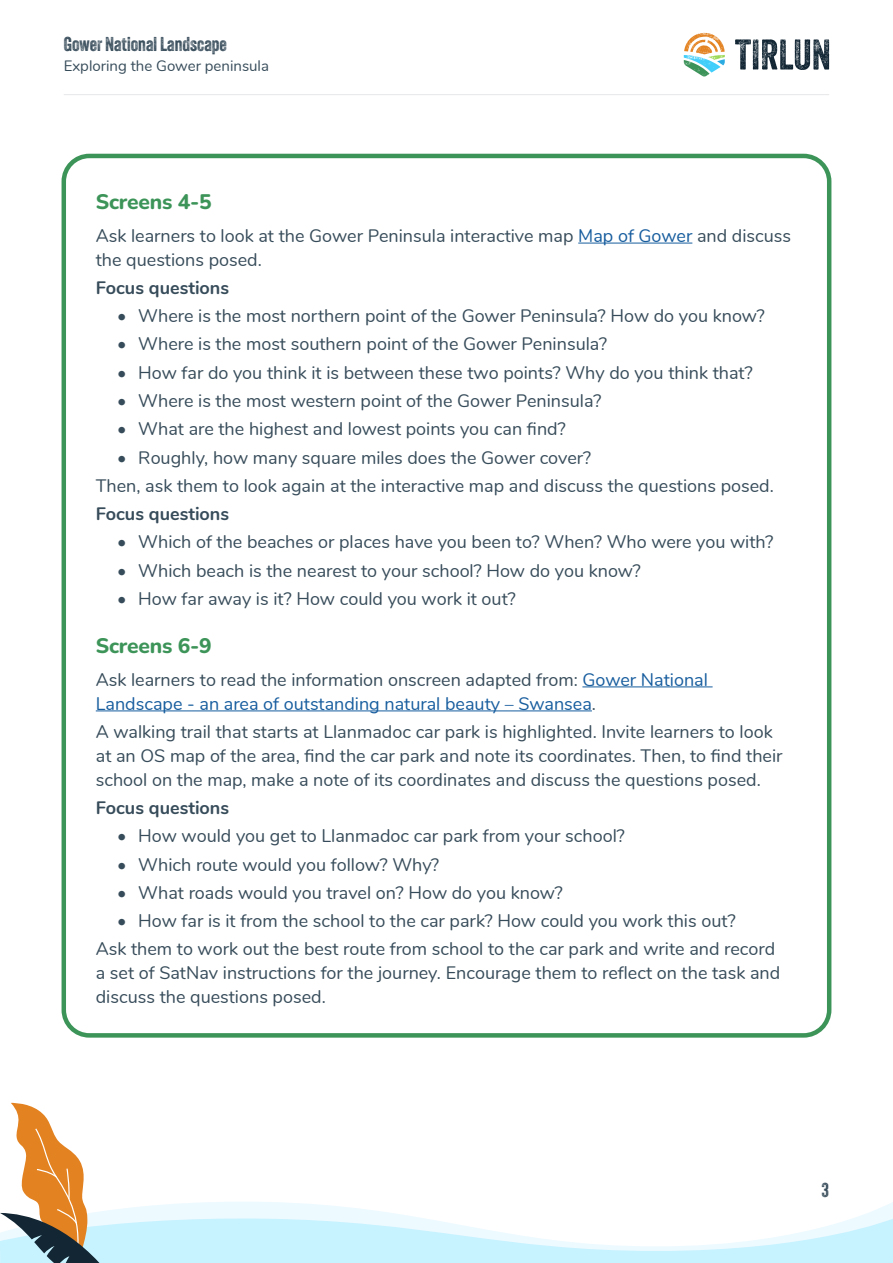
<style>
.page{position:relative;width:893px;height:1263px;background:#fff}
.page>*{position:absolute;margin:0;border:0;box-sizing:border-box;transform-origin:0 0}
.Page_section_heading{font:800 21px "Nunito";letter-spacing:-.01em;color:#3d9459}
.t1{font:19.5px "Veneer Two";color:#374c5a}
.Body_text{font:18px/24px "Nunito";color:#374c5a}
.Paragraph_Style_1{font:18px/24px "Nunito";color:#374c5a}
.Body_text-2{font:18px/24px "Nunito";color:#175d9e}
.Body_text-3{font:700 18px "Nunito";color:#374c5a}
.t2{font:15px "Nunito";color:#374c5a}
.s1{color:#175d9e}
.s2{color:#374c5a}
</style>
<div class="page">
<svg style="left:735px;top:39px;width:94px;height:31px"></svg>
<svg style="left:684px;top:33px;width:41px;height:44px"></svg>
<hr style="left:64px;top:94px;width:765px;height:1px;background:#e6e7e9">
<hr style="left:578px;top:243px;width:114px;height:1px;background:#175d9e">
<hr style="left:582px;top:686px;width:131px;height:1px;background:#175d9e">
<hr style="left:96px;top:710px;width:496px;height:1px;background:#175d9e">
<div style="left:62px;top:154px;width:769px;height:884px;border:4px solid #3d9459;border-radius:26px"></div>
<svg style="left:0;top:1102px;width:893px;height:161px"></svg>
<p class="t1" style="left:64px;top:32px;width:165px">Gower National Landscape</p>
<p class="t2" style="left:64px;top:54px;width:207px">Exploring the Gower peninsula</p>
<p class="Page_section_heading" style="left:96px;top:187px;width:118px">Screens 4-5</p>
<p class="Body_text" style="left:96px;top:222px;width:697px">Ask learners to look at the Gower Peninsula interactive map <span class="s1">Map of Gower</span> and discuss the questions posed.</p>
<p class="Body_text-3" style="left:96px;top:274px;width:135px">Focus questions</p>
<p class="Body_text" style="left:117px;top:303px;width:649px">• Where is the most northern point of the Gower Peninsula? How do you know?</p>
<p class="Body_text" style="left:117px;top:331px;width:492px">• Where is the most southern point of the Gower Peninsula?</p>
<p class="Body_text" style="left:117px;top:359px;width:637px">• How far do you think it is between these two points? Why do you think that?</p>
<p class="Body_text" style="left:117px;top:388px;width:486px">• Where is the most western point of the Gower Peninsula?</p>
<p class="Body_text" style="left:117px;top:416px;width:450px">• What are the highest and lowest points you can find?</p>
<p class="Body_text" style="left:117px;top:444px;width:476px">• Roughly, how many square miles does the Gower cover?</p>
<p class="Paragraph_Style_1" style="left:96px;top:472px;width:680px">Then, ask them to look again at the interactive map and discuss the questions posed.</p>
<p class="Body_text-3" style="left:96px;top:500px;width:135px">Focus questions</p>
<p class="Body_text" style="left:117px;top:529px;width:658px">• Which of the beaches or places have you been to? When? Who were you with?</p>
<p class="Body_text" style="left:117px;top:557px;width:525px">• Which beach is the nearest to your school? How do you know?</p>
<p class="Body_text" style="left:117px;top:585px;width:400px">• How far away is it? How could you work it out?</p>
<p class="Page_section_heading" style="left:96px;top:631px;width:118px">Screens 6-9</p>
<p class="Body_text-2" style="left:96px;top:666px;width:614px"><span class="s2">Ask learners to read the information onscreen adapted from:</span> Gower National<br>Landscape - an area of outstanding natural beauty – Swansea<span class="s2">.</span></p>
<p class="Body_text" style="left:96px;top:718px;width:688px">A walking trail that starts at Llanmadoc car park is highlighted. Invite learners to look at an OS map of the area, find the car park and note its coordinates. Then, to find their school on the map, make a note of its coordinates and discuss the questions posed.</p>
<p class="Body_text-3" style="left:96px;top:794px;width:135px">Focus questions</p>
<p class="Body_text" style="left:117px;top:823px;width:509px">• How would you get to Llanmadoc car park from your school?</p>
<p class="Body_text" style="left:117px;top:851px;width:324px">• Which route would you follow? Why?</p>
<p class="Body_text" style="left:117px;top:879px;width:447px">• What roads would you travel on? How do you know?</p>
<p class="Body_text" style="left:117px;top:908px;width:620px">• How far is it from the school to the car park? How could you work this out?</p>
<p class="Paragraph_Style_1" style="left:96px;top:936px;width:686px">Ask them to work out the best route from school to the car park and write and record a set of SatNav instructions for the journey. Encourage them to reflect on the task and discuss the questions posed.</p>
<p class="t1" style="left:822px;top:1178px;width:9px">3</p>
</div>
